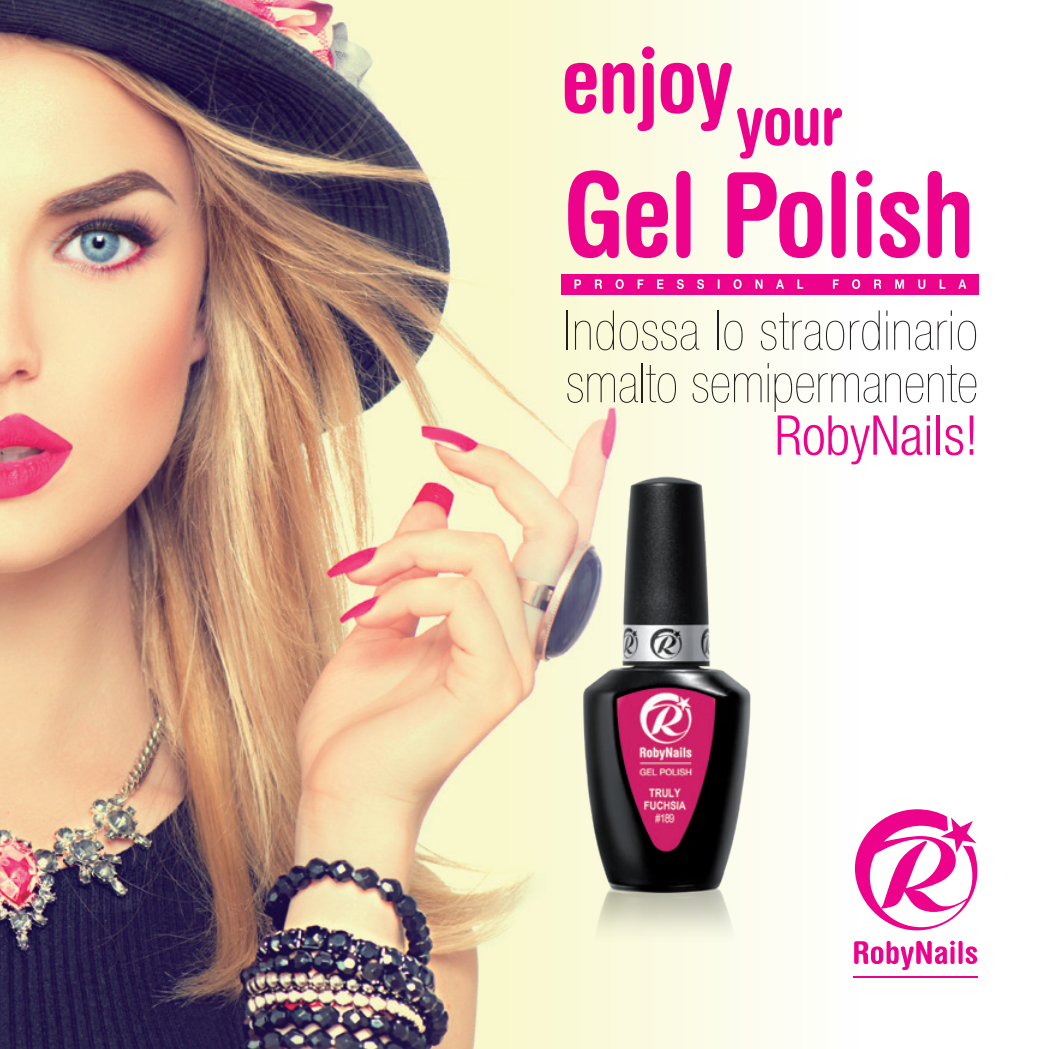
<style>
.page{position:relative;width:1049px;height:1049px;background:#fff}
.page>*{position:absolute;margin:0;border:0;box-sizing:border-box;transform-origin:0 0}
.t1{font:700 condensed 117px "Helvetica Rounded LT Std";letter-spacing:-.02em;color:#ed028c}
.t2{font:700 condensed 89.75px "Helvetica Rounded LT Std";letter-spacing:-.02em;color:#ed028c}
.t3{font:700 condensed 66.75px "Helvetica Rounded LT Std";color:#ed028c}
.t4{font:200 condensed 55px/52.5px "Helvetica Neue LT Std";letter-spacing:.015em;color:#231f20;text-align:right}
.s1{font-weight:300;color:#ed028c}
</style>
<div class="page">
<img style="left:0;top:0;width:979px;height:1049px">
<svg style="left:855px;top:809px;width:122px;height:121px"></svg>
<svg style="left:854px;top:941px;width:123px;height:29px"></svg>
<hr style="left:853px;top:977px;width:125px;height:1px;background:#ed028c">
<div style="left:561px;top:274px;width:418px;height:20px;background:#ed028c"></div>
<svg style="left:574px;top:279px;width:392px;height:10px"></svg>
<img style="left:509px;top:400px;width:324px;height:632px">
<p class="t2" style="left:561px;top:26px;width:174px">enjoy</p>
<p class="t3" style="left:736px;top:80px;width:109px">your</p>
<p class="t1" style="left:563px;top:144px;width:413px">Gel Polish</p>
<p class="t4" style="left:563px;top:304px;width:416px">Indossa lo straordinario</p>
<p class="t4" style="left:566px;top:356px;width:414px">smalto semipermanente<br><span class="s1">RobyNails!</span></p>
</div>
